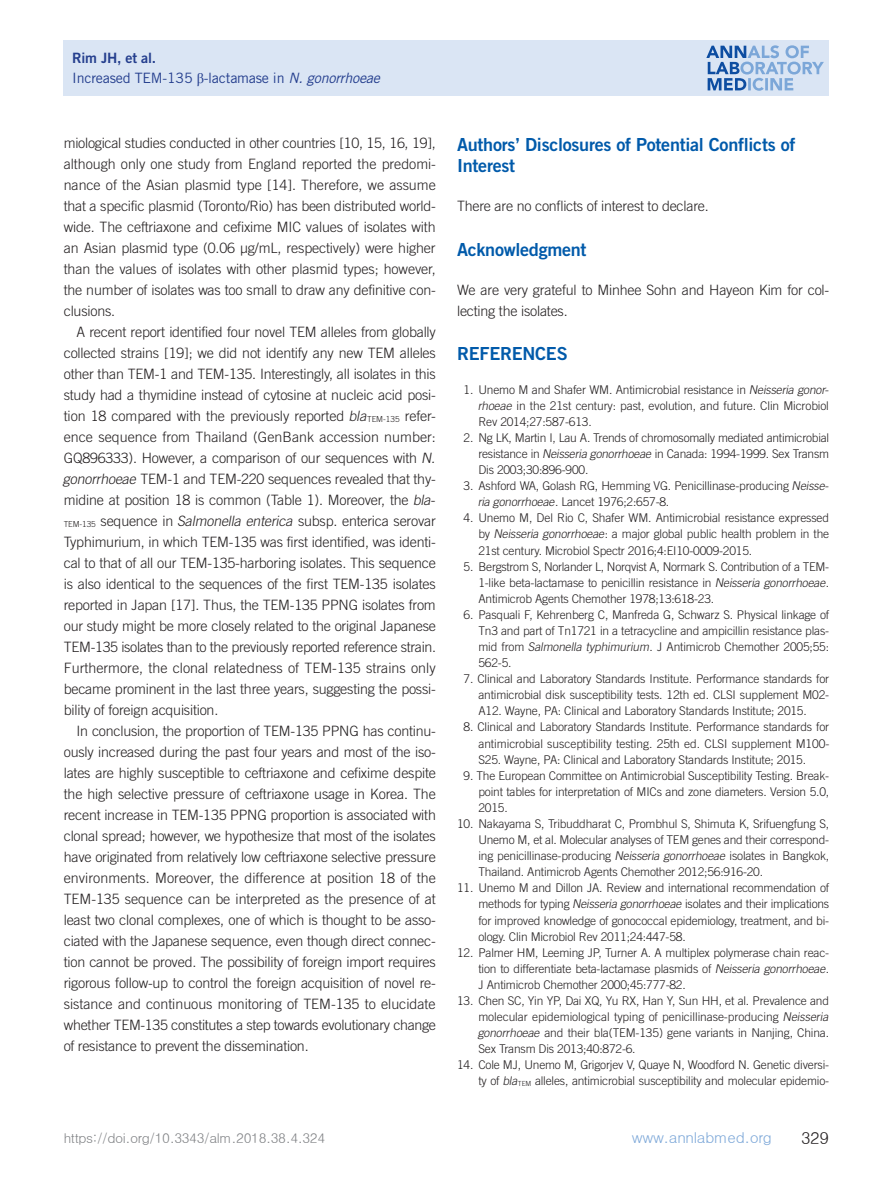
<style>
.page{position:relative;width:893px;height:1191px;background:#fff}
.page>*{position:absolute;margin:0;border:0;box-sizing:border-box;transform-origin:0 0}
.t1{font:18px/21px "Trade Gothic LT Std Bd 2";letter-spacing:-.015em;color:#015aaa}
.t2{font:16.5px "Dotum";color:#231f20}
.t3{font:15px "Dotum";letter-spacing:-.02em;color:#7ca7d8}
.t4{font:300 14.25px/21px "Trade Gothic LT Std";letter-spacing:-.015em;color:#231f20;text-align:justify}
.t5{font:14.25px "Trade Gothic LT Std";letter-spacing:-.015em;color:#253f8e}
.t6{font:14.25px "Trade Gothic LT Std Bd 2";letter-spacing:-.015em;color:#253f8e}
.t7{font:13.5px "Dotum";letter-spacing:-.03em;color:#808285}
.t8{font:300 12px/16px "Trade Gothic LT Std";letter-spacing:-.015em;color:#231f20;text-align:justify}
.s1{font-family:"Times New Roman"}
.s2{font-style:italic}
.s3{font-size:8.25px}
.s4{font-size:7.05px}
</style>
<div class="page">
<div style="left:64px;top:40px;width:765px;height:56px;background:#dae5f4"></div>
<svg style="left:706px;top:45px;width:118px;height:46px"></svg>
<p class="t6" style="left:72px;top:49px;width:85px">Rim JH, et al.</p>
<p class="t5" style="left:72px;top:69px;width:309px">Increased TEM-135 <span class="s1">β</span>-lactamase in <span class="s2">N. gonorrhoeae</span></p>
<p class="t4" style="left:64px;top:132px;width:374px">miological studies conducted in other countries [10, 15, 16, 19], although only one study from England reported the predomi&shy;nance of the Asian plasmid type [14]. Therefore, we assume that a specific plasmid (Toronto/Rio) has been distributed world&shy;wide. The ceftriaxone and cefixime MIC values of isolates with an Asian plasmid type (0.06 μg/mL, respectively) were higher than the values of isolates with other plasmid types; however, the number of isolates was too small to draw any definitive con&shy;clusions.</p>
<p class="t4" style="left:63px;top:321px;width:376px;text-align:left;text-indent:14px">A recent report identified four novel TEM alleles from globally collected strains [19]; we did not identify any new TEM alleles other than TEM-1 and TEM-135. Interestingly, all isolates in this study had a thymidine instead of cytosine at nucleic acid posi&shy;tion 18 compared with the previously reported <span class="s2">bla</span><span class="s3">TEM-135</span> refer&shy;ence sequence from Thailand (GenBank accession number:<br>GQ896333). However, a comparison of our sequences with <span class="s2">N. gonorrhoeae</span> TEM-1 and TEM-220 sequences revealed that thy&shy;midine at position 18 is common (Table 1). Moreover, the <span class="s2">bla-</span><span class="s3">TEM-135</span> sequence in <span class="s2">Salmonella enterica</span> subsp. enterica serovar Typhimurium, in which TEM-135 was first identified, was identi&shy;cal to that of all our TEM-135-harboring isolates. This sequence is also identical to the sequences of the first TEM-135 isolates reported in Japan [17]. Thus, the TEM-135 PPNG isolates from our study might be more closely related to the original Japanese TEM-135 isolates than to the previously reported reference strain.<br>Furthermore, the clonal relatedness of TEM-135 strains only became prominent in the last three years, suggesting the possi&shy;bility of foreign acquisition.</p>
<p class="t4" style="left:64px;top:720px;width:374px;text-indent:13px">In conclusion, the proportion of TEM-135 PPNG has continu&shy;ously increased during the past four years and most of the iso&shy;lates are highly susceptible to ceftriaxone and cefixime despite the high selective pressure of ceftriaxone usage in Korea. The recent increase in TEM-135 PPNG proportion is associated with clonal spread; however, we hypothesize that most of the isolates have originated from relatively low ceftriaxone selective pressure environments. Moreover, the difference at position 18 of the TEM-135 sequence can be interpreted as the presence of at least two clonal complexes, one of which is thought to be asso&shy;ciated with the Japanese sequence, even though direct connec&shy;tion cannot be proved. The possibility of foreign import requires rigorous follow-up to control the foreign acquisition of novel re&shy;sistance and continuous monitoring of TEM-135 to elucidate whether TEM-135 constitutes a step towards evolutionary change of resistance to prevent the dissemination.</p>
<p class="t1" style="left:457px;top:134px;width:340px">Authors’ Disclosures of Potential Conflicts of<br>Interest</p>
<p class="t4" style="left:457px;top:195px;width:253px">There are no conflicts of interest to declare.</p>
<p class="t1" style="left:457px;top:239px;width:131px">Acknowledgment</p>
<p class="t4" style="left:457px;top:279px;width:374px">We are very grateful to Minhee Sohn and Hayeon Kim for col&shy;lecting the isolates.</p>
<p class="t1" style="left:457px;top:342px;width:112px">REFERENCES</p>
<p class="t8" style="left:478px;top:381px;width:355px;text-align:left;text-indent:-14px">1. Unemo M and Shafer WM. Antimicrobial resistance in <span class="s2">Neisseria gonor&shy;rhoeae</span> in the 21st century: past, evolution, and future. Clin Microbiol<br>Rev 2014;27:587-613.</p>
<p class="t8" style="left:478px;top:429px;width:352px;text-indent:-15px">2. Ng LK, Martin I, Lau A. Trends of chromosomally mediated antimicrobial resistance in <span class="s2">Neisseria gonorrhoeae</span> in Canada: 1994-1999. Sex Transm Dis 2003;30:896-900.</p>
<p class="t8" style="left:478px;top:478px;width:355px;text-indent:-14px">3. Ashford WA, Golash RG, Hemming VG. Penicillinase-producing <span class="s2">Neisse&shy;ria gonorrhoeae</span>. Lancet 1976;2:657-8.</p>
<p class="t8" style="left:478px;top:510px;width:352px;text-indent:-15px">4. Unemo M, Del Rio C, Shafer WM. Antimicrobial resistance expressed by <span class="s2">Neisseria gonorrhoeae</span>: a major global public health problem in the 21st century. Microbiol Spectr 2016;4:EI10-0009-2015.</p>
<p class="t8" style="left:478px;top:558px;width:352px;text-indent:-15px">5. Bergstrom S, Norlander L, Norqvist A, Normark S. Contribution of a TEM-1-like beta-lactamase to penicillin resistance in <span class="s2">Neisseria gonorrhoeae</span>.<br>Antimicrob Agents Chemother 1978;13:618-23.</p>
<p class="t8" style="left:478px;top:606px;width:352px;text-indent:-15px">6. Pasquali F, Kehrenberg C, Manfreda G, Schwarz S. Physical linkage of Tn3 and part of Tn1721 in a tetracycline and ampicillin resistance plas&shy;mid from <span class="s2">Salmonella typhimurium</span>. J Antimicrob Chemother 2005;55:<br>562-5.</p>
<p class="t8" style="left:478px;top:671px;width:352px;text-indent:-15px">7. Clinical and Laboratory Standards Institute. Performance standards for antimicrobial disk susceptibility tests. 12th ed. CLSI supplement M02- A12. Wayne, PA: Clinical and Laboratory Standards Institute; 2015.</p>
<p class="t8" style="left:478px;top:719px;width:353px;text-indent:-15px">8. Clinical and Laboratory Standards Institute. Performance standards for antimicrobial susceptibility testing. 25th ed. CLSI supplement M100- S25. Wayne, PA: Clinical and Laboratory Standards Institute; 2015.</p>
<p class="t8" style="left:478px;top:767px;width:352px;text-indent:-15px">9. The European Committee on Antimicrobial Susceptibility Testing. Break&shy;point tables for interpretation of MICs and zone diameters. Version 5.0, 2015.</p>
<p class="t8" style="left:478px;top:815px;width:352px;text-indent:-21px">10. Nakayama S, Tribuddharat C, Prombhul S, Shimuta K, Srifuengfung S, Unemo M, et al. Molecular analyses of TEM genes and their correspond&shy;ing penicillinase-producing <span class="s2">Neisseria gonorrhoeae</span> isolates in Bangkok, Thailand. Antimicrob Agents Chemother 2012;56:916-20.</p>
<p class="t8" style="left:478px;top:880px;width:352px;text-indent:-21px">11. Unemo M and Dillon JA. Review and international recommendation of methods for typing <span class="s2">Neisseria gonorrhoeae</span> isolates and their implications for improved knowledge of gonococcal epidemiology, treatment, and bi&shy;ology. Clin Microbiol Rev 2011;24:447-58.</p>
<p class="t8" style="left:478px;top:944px;width:352px;text-indent:-21px">12. Palmer HM, Leeming JP, Turner A. A multiplex polymerase chain reac&shy;tion to differentiate beta-lactamase plasmids of <span class="s2">Neisseria gonorrhoeae</span>.<br>J Antimicrob Chemother 2000;45:777-82.</p>
<p class="t8" style="left:478px;top:992px;width:355px;text-align:left;text-indent:-21px">13. Chen SC, Yin YP, Dai XQ, Yu RX, Han Y, Sun HH, et al. Prevalence and molecular epidemiological typing of penicillinase-producing <span class="s2">Neisseria gonorrhoeae</span> and their bla(TEM-135) gene variants in Nanjing, China.<br>Sex Transm Dis 2013;40:872-6.</p>
<p class="t8" style="left:457px;top:1056px;width:374px;text-align:right">14. Cole MJ, Unemo M, Grigorjev V, Quaye N, Woodford N. Genetic diversi&shy;ty of <span class="s2">bla</span><span class="s4">TEM</span> alleles, antimicrobial susceptibility and molecular epidemio-</p>
<p class="t7" style="left:64px;top:1131px;width:263px">https://doi.org/10.3343/alm.2018.38.4.324</p>
<p class="t3" style="left:632px;top:1130px;width:142px">www.annlabmed.org</p>
<p class="t2" style="left:801px;top:1129px;width:30px">329</p>
</div>
